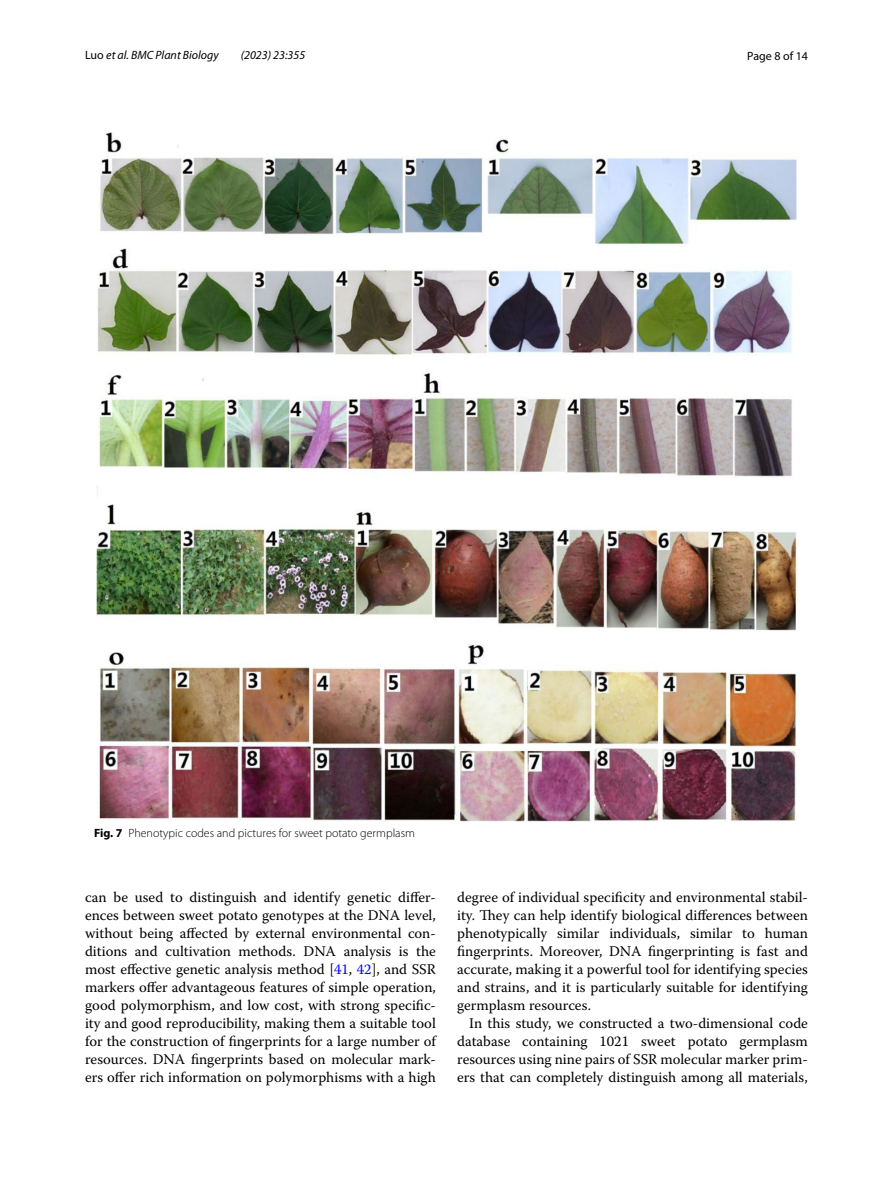
<style>
.page{position:relative;width:893px;height:1187px;background:#fff}
.page>*{position:absolute;margin:0;border:0;box-sizing:border-box;transform-origin:0 0}
.t1{font:14.7px/18px "Warnock Pro";color:#000;text-align:justify}
.t2{font:300 12px "Myriad Pro";color:#000}
.t3{font:italic 12px "Myriad Pro";color:#000}
.t4{font:12px "Myriad Pro";color:#000}
.s1{font-style:normal}
.s2{font-weight:700}
.s3{color:#00f}
</style>
<div class="page">
<img style="left:96px;top:133px;width:701px;height:688px">
<p class="t3" style="left:85px;top:48px;width:135px"><span class="s1">Luo</span> et al. BMC Plant Biology</p>
<p class="t3" style="left:241px;top:48px;width:66px">(2023) 23:355</p>
<p class="t4" style="left:747px;top:48px;width:62px">Page 8 of 14</p>
<p class="t2" style="left:94px;top:826px;width:322px"><span class="s2">Fig. 7</span> Phenotypic codes and pictures for sweet potato germplasm</p>
<p class="t1" style="left:85px;top:887px;width:352px">can be used to distinguish and identify genetic differ&shy;ences between sweet potato genotypes at the DNA level, without being affected by external environmental con&shy;ditions and cultivation methods. DNA analysis is the most effective genetic analysis method [<span class="s3">41</span>, <span class="s3">42</span>], and SSR markers offer advantageous features of simple operation, good polymorphism, and low cost, with strong specific&shy;ity and good reproducibility, making them a suitable tool for the construction of fingerprints for a large number of resources. DNA fingerprints based on molecular mark&shy;ers offer rich information on polymorphisms with a high</p>
<p class="t1" style="left:457px;top:887px;width:352px">degree of individual specificity and environmental stabil&shy;ity. They can help identify biological differences between phenotypically similar individuals, similar to human fingerprints. Moreover, DNA fingerprinting is fast and accurate, making it a powerful tool for identifying species and strains, and it is particularly suitable for identifying germplasm resources.</p>
<p class="t1" style="left:457px;top:1013px;width:352px;text-indent:12px">In this study, we constructed a two-dimensional code database containing 1021 sweet potato germplasm resources using nine pairs of SSR molecular marker prim&shy;ers that can completely distinguish among all materials,</p>
</div>
